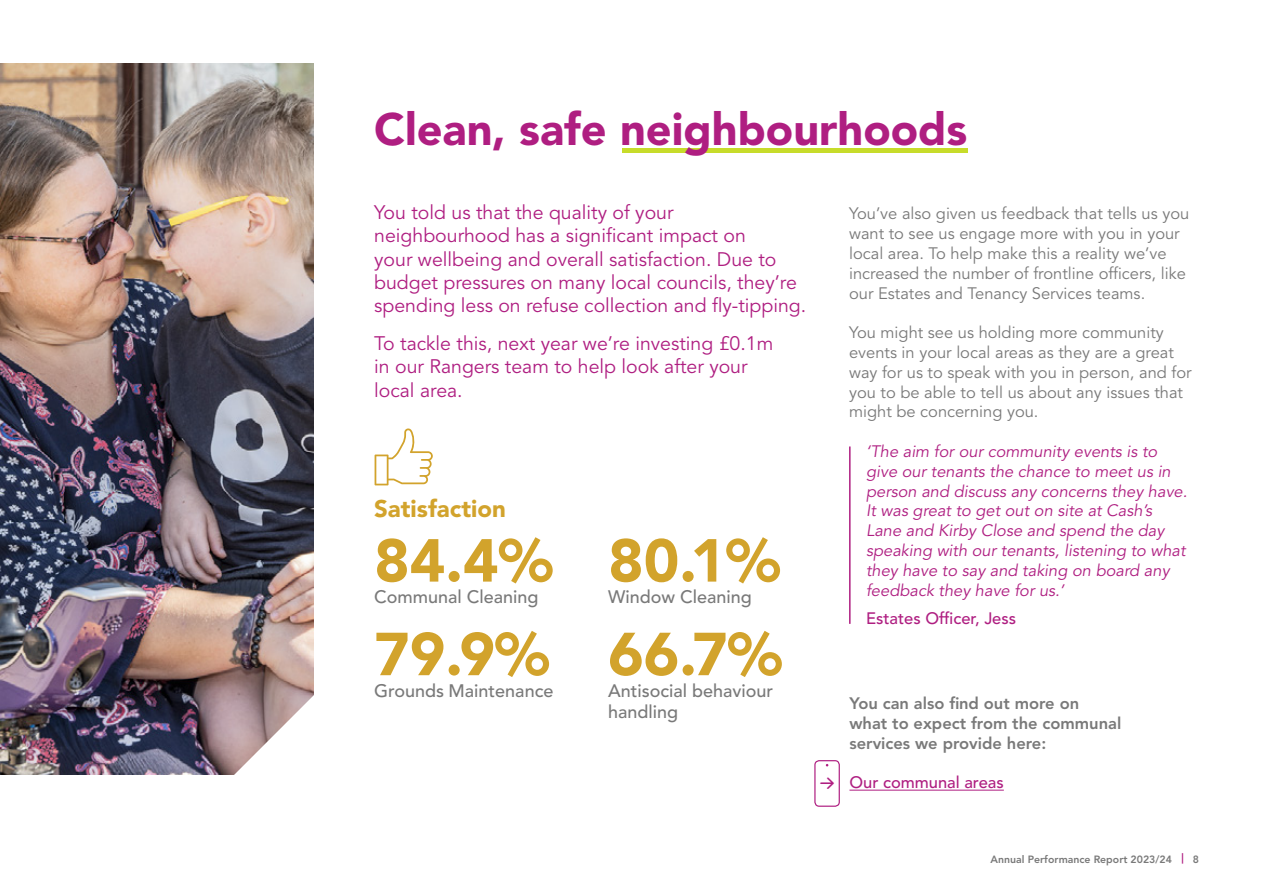
<style>
.page{position:relative;width:1263px;height:893px;background:#fff}
.page>*{position:absolute;margin:0;border:0;box-sizing:border-box;transform-origin:0 0}
.t1{font:900 60px "Avenir LT Std";color:#d2a32c}
.t2{font:900 45px "Avenir LT Std";color:#af1e81}
.t3{font:900 24px "Avenir LT Std";color:#d2a32c}
.t4{font:19.5px/23.4px "Avenir LT Std";color:#af1e81}
.t5{font:500 18px/21.6px "Avenir LT Std";color:#797979}
.t6{font:16.5px/19.8px "Avenir LT Std";color:#797979}
.t7{font:italic 16.5px/19.8px "Avenir LT Std";color:#af1e81}
.t8{font:800 16.5px/19.8px "Avenir LT Std";color:#797979}
.t9{font:500 16.5px "Avenir LT Std";color:#af1e81}
.t10{font:800 10.5px "Avenir LT Std";color:#797979}
.s1{color:#af1e81}
</style>
<div class="page">
<hr style="left:622px;top:149px;width:345px;height:4px;background:#c7dc2a">
<hr style="left:849px;top:446px;width:1px;height:178px;background:#af1e81">
<hr style="left:849px;top:790px;width:155px;height:1px;background:#af1e81">
<div style="left:814px;top:760px;width:26px;height:47px;border:1px solid #af1e81;border-radius:4px"></div>
<img style="left:0;top:64px;width:313px;height:710px">
<svg style="left:232px;top:694px;width:82px;height:81px"></svg>
<svg style="left:375px;top:428px;width:58px;height:57px"></svg>
<h2 class="t2" style="left:374px;top:102px;width:595px">Clean, safe neighbourhoods</h2>
<p class="t4" style="left:374px;top:201px;width:434px">You told us that the quality of your neighbourhood has a significant impact on<br>your wellbeing and overall satisfaction. Due to budget pressures on many local councils, they’re spending less on refuse collection and fly-tipping.</p>
<p class="t4" style="left:374px;top:332px;width:401px">To tackle this, next year we’re investing £0.1m in our Rangers team to help look after your local area.</p>
<h3 class="t3" style="left:374px;top:494px;width:133px">Satisfaction</h3>
<h1 class="t1" style="left:374px;top:524px;width:180px">84.4%</h1>
<p class="t5" style="left:374px;top:587px;width:166px">Communal Cleaning</p>
<h1 class="t1" style="left:374px;top:618px;width:177px">79.9%</h1>
<p class="t5" style="left:374px;top:680px;width:181px">Grounds Maintenance</p>
<h1 class="t1" style="left:608px;top:524px;width:174px">80.1%</h1>
<p class="t5" style="left:608px;top:587px;width:145px">Window Cleaning</p>
<h1 class="t1" style="left:608px;top:618px;width:175px">66.7%</h1>
<p class="t5" style="left:608px;top:680px;width:167px">Antisocial behaviour handling</p>
<p class="t6" style="left:849px;top:204px;width:342px">You’ve also given us feedback that tells us you want to see us engage more with you in your local area. To help make this a reality we’ve increased the number of frontline officers, like our Estates and Tenancy Services teams.</p>
<p class="t6" style="left:849px;top:323px;width:344px">You might see us holding more community events in your local areas as they are a great way for us to speak with you in person, and for you to be able to tell us about any issues that might be concerning you.</p>
<p class="t7" style="left:866px;top:442px;width:323px">‘The aim for our community events is to give our tenants the chance to meet us in person and discuss any concerns they have.<br>It was great to get out on site at Cash’s Lane and Kirby Close and spend the day speaking with our tenants, listening to what they have to say and taking on board any feedback they have for us.’</p>
<p class="t9" style="left:866px;top:609px;width:152px">Estates Officer, Jess</p>
<p class="t8" style="left:849px;top:694px;width:273px">You can also find out more on<br>what to expect from the communal services we provide here:</p>
<p class="t9" style="left:849px;top:773px;width:156px">Our communal areas</p>
<p class="t10" style="left:991px;top:853px;width:210px">Annual Performance Report 2023/24 <span class="s1">|</span> 8</p>
</div>
